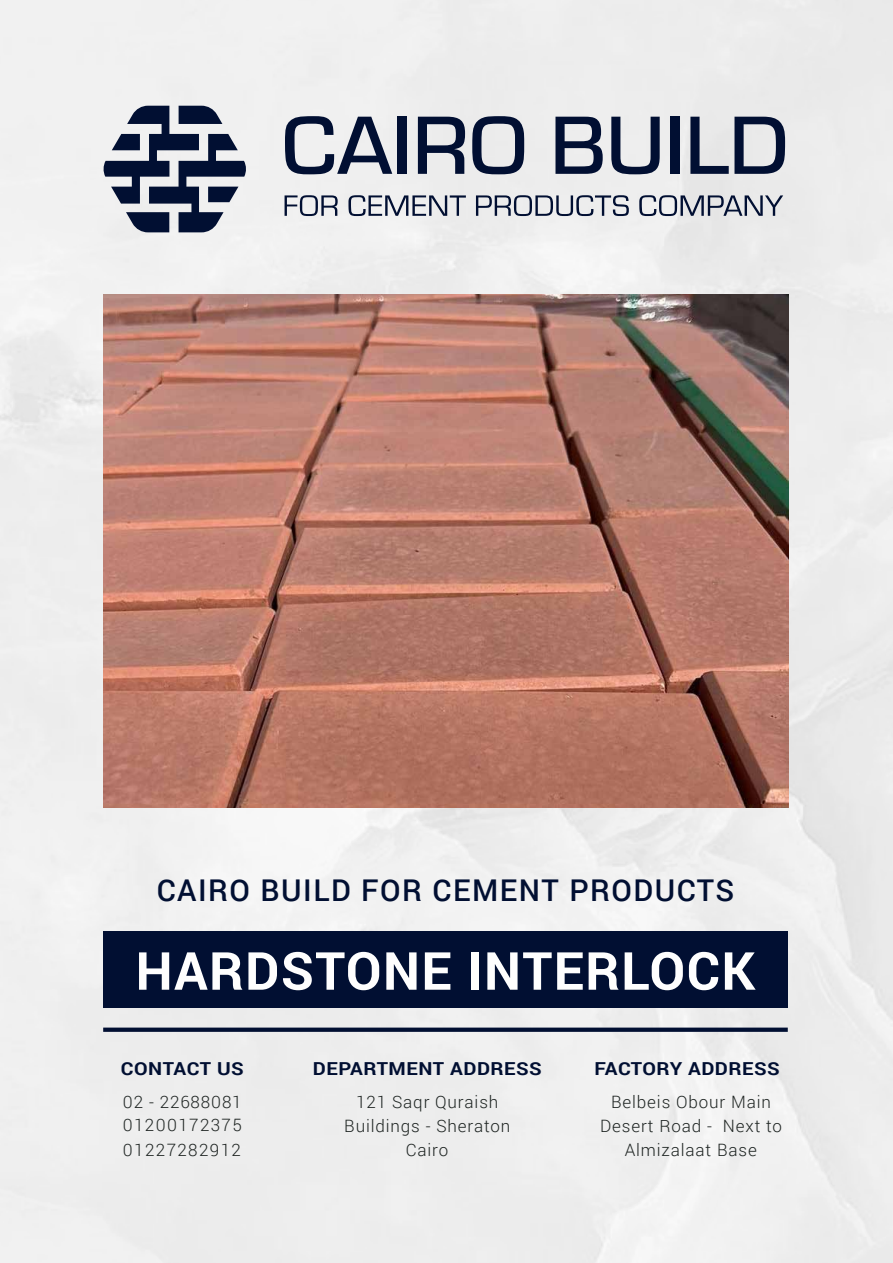
<style>
.page{position:relative;width:893px;height:1263px;background:#eee}
.page>*{position:absolute;margin:0;border:0;box-sizing:border-box;transform-origin:0 0}
.t1{font:700 52.5px "Roboto";letter-spacing:.025em;color:#fefefe}
.t2{font:500 30px "Roboto";letter-spacing:.05em;color:#010f32}
.t3{font:700 17.85px "Roboto";letter-spacing:.025em;color:#010f32;scale:1.11 1}
.t4{font:300 17.1px/23.9px "Roboto";letter-spacing:.05em;color:#1e2422;text-align:center}
.t5{font:300 17.1px/23.7px "Roboto";letter-spacing:.08em;color:#1e2422}
</style>
<div class="page">
<svg style="left:103px;top:106px;width:143px;height:126px"></svg>
<svg style="left:285px;top:116px;width:107px;height:58px"></svg>
<div style="left:398px;top:117px;width:9px;height:57px;background:#010f32"></div>
<svg style="left:418px;top:117px;width:47px;height:57px"></svg>
<svg style="left:472px;top:116px;width:52px;height:58px"></svg>
<svg style="left:555px;top:117px;width:48px;height:57px"></svg>
<svg style="left:611px;top:117px;width:49px;height:57px"></svg>
<div style="left:670px;top:117px;width:10px;height:57px;background:#010f32"></div>
<svg style="left:690px;top:117px;width:95px;height:57px"></svg>
<svg style="left:285px;top:195px;width:53px;height:21px"></svg>
<svg style="left:348px;top:195px;width:118px;height:21px"></svg>
<svg style="left:476px;top:195px;width:153px;height:21px"></svg>
<svg style="left:639px;top:195px;width:144px;height:21px"></svg>
<img style="left:104px;top:294px;width:684px;height:514px">
<div style="left:103px;top:931px;width:685px;height:76px;background:#010f32"></div>
<div style="left:103px;top:1027px;width:685px;height:5px;background:#010f32"></div>
<h2 class="t2" style="left:157px;top:869px;width:579px">CAIRO BUILD FOR CEMENT PRODUCTS</h2>
<h1 class="t1" style="left:136px;top:934px;width:621px">HARDSTONE INTERLOCK</h1>
<p class="t3" style="left:121px;top:1056px;width:112px">CONTACT US</p>
<p class="t5" style="left:123px;top:1089px;width:120px">02 - 22688081<br>01200172375</p>
<p class="t5" style="left:123px;top:1137px;width:120px">01227282912</p>
<p class="t3" style="left:313px;top:1056px;width:208px">DEPARTMENT ADDRESS</p>
<p class="t4" style="left:344px;top:1089px;width:168px">121 Saqr Quraish<br>Buildings - Sheraton</p>
<p class="t4" style="left:406px;top:1137px;width:44px">Cairo</p>
<p class="t3" style="left:594px;top:1056px;width:168px">FACTORY ADDRESS</p>
<p class="t4" style="left:723px;top:1089px;width:61px;text-align:left;text-indent:-112px">Belbeis Obour Main<br>Next to</p>
<p class="t4" style="left:600px;top:1113px;width:113px">Desert Road -</p>
<p class="t4" style="left:625px;top:1137px;width:134px">Almizalaat Base</p>
</div>
